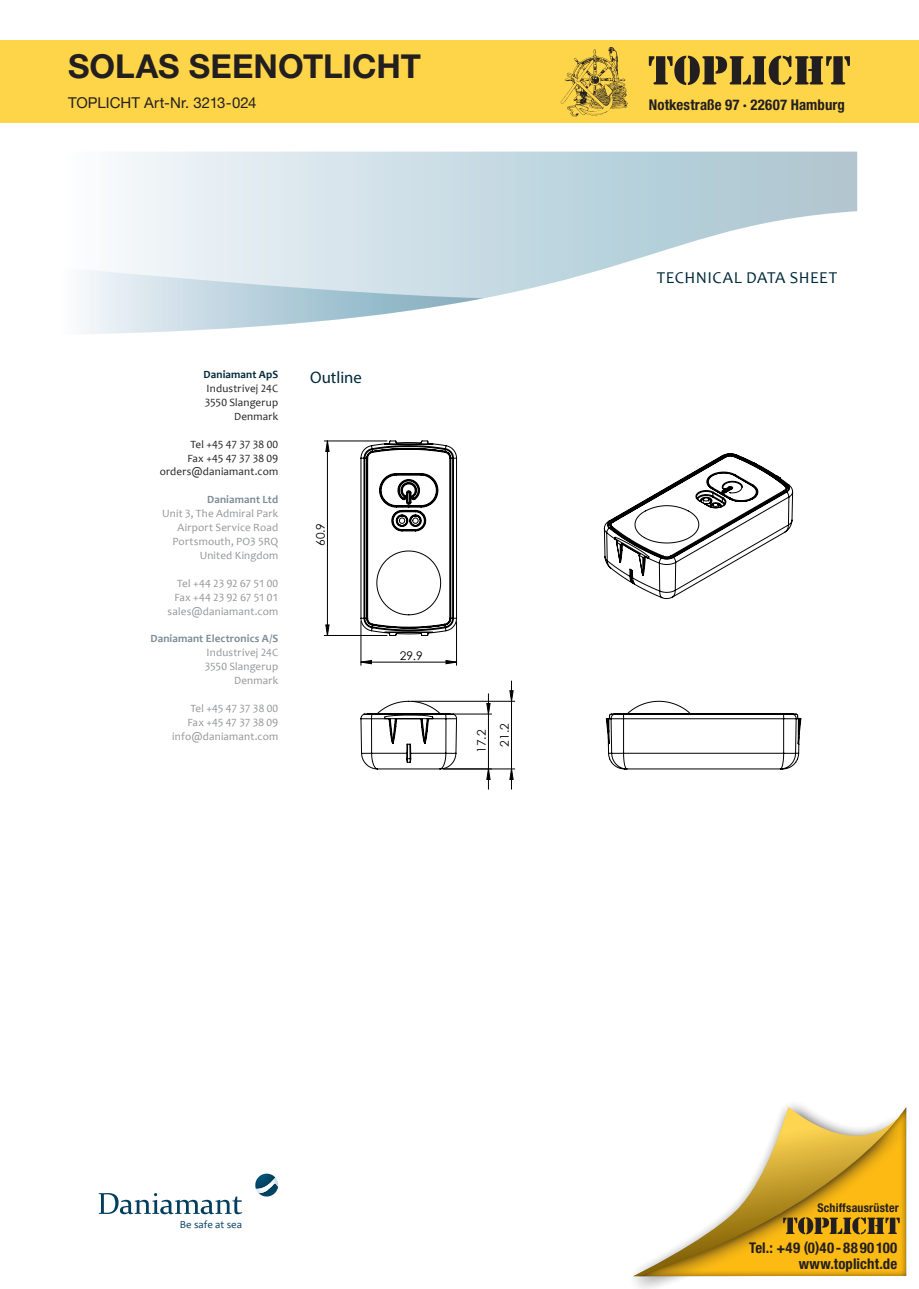
<style>
.page{position:relative;width:919px;height:1289px;background:#fff}
.page>*{position:absolute;margin:0;border:0;box-sizing:border-box;transform-origin:0 0}
.t1{font:700 33px "Helvetica Neue LTW1 G";color:#231f20}
.t2{font:16.65px "Candara";letter-spacing:.025em;color:#00293a}
.t3{font:16.65px "Myriad Pro";color:#00293a}
.t4{font:15px "Helvetica Neue LTW1 G";color:#231f20}
.t5{font:700 condensed 14.85px "Helvetica Neue LTW1 G";letter-spacing:.01em;color:#231f20}
.t6{font:700 condensed 14.7px/15.8px "Helvetica Neue LTW1 G";letter-spacing:.01em;color:#231f20;text-align:right}
.t7{font:700 condensed 12px "Helvetica Neue LTW1 G";letter-spacing:.015em;color:#231f20}
.t8{font:11.85px "Century Gothic";color:#000}
.t9{font:11.1px/14px "Candara";letter-spacing:.015em;color:#939598;text-align:right}
.t10{font:11.1px/14px "Candara";letter-spacing:.015em;color:#231f20;text-align:right}
.t11{font:700 11.1px "Candara";letter-spacing:.01em;color:#7c8c96}
.t12{font:700 11.1px "Candara";letter-spacing:.01em;color:#00293a}
.t13{font:10.65px "Candara";color:#003e5e}
</style>
<div class="page">
<hr style="left:453px;top:713px;width:38px;height:1px;background:#000">
<hr style="left:324px;top:635px;width:63px;height:1px;background:#000">
<hr style="left:324px;top:440px;width:63px;height:1px;background:#000">
<hr style="left:412px;top:701px;width:102px;height:1px;background:#000">
<hr style="left:443px;top:768px;width:71px;height:1px;background:#000">
<svg style="left:326px;top:441px;width:164px;height:338px"></svg>
<svg style="left:509px;top:681px;width:4px;height:108px"></svg>
<svg style="left:360px;top:700px;width:97px;height:69px"></svg>
<svg style="left:605px;top:700px;width:196px;height:70px"></svg>
<svg style="left:360px;top:440px;width:97px;height:199px"></svg>
<svg style="left:603px;top:453px;width:190px;height:146px"></svg>
<svg style="left:123px;top:151px;width:734px;height:147px"></svg>
<svg style="left:83px;top:267px;width:401px;height:67px"></svg>
<svg style="left:99px;top:1193px;width:143px;height:21px"></svg>
<svg style="left:255px;top:1173px;width:23px;height:23px"></svg>
<div style="left:0;top:41px;width:918px;height:82px;background:#fed549"></div>
<svg style="left:560px;top:47px;width:67px;height:70px"></svg>
<svg style="left:648px;top:56px;width:201px;height:29px"></svg>
<hr style="left:0;top:699px;width:1px;height:39px;background:#231f20">
<div style="left:626px;top:1098px;width:292px;height:190px;background:#231f20;opacity:.7"></div>
<svg style="left:633px;top:1106px;width:273px;height:170px"></svg>
<h1 class="t1" style="left:68px;top:45px;width:354px">SOLAS SEENOTLICHT</h1>
<h3 class="t4" style="left:68px;top:93px;width:190px">TOPLICHT Art-Nr. 3213-024</h3>
<p class="t12" style="left:203px;top:367px;width:76px">Daniamant ApS</p>
<p class="t10" style="left:205px;top:381px;width:75px">Industrivej 24C<br>3550 Slangerup<br>Denmark</p>
<p class="t10" style="left:160px;top:437px;width:120px">Tel +45 47 37 38 00<br>Fax +45 47 37 38 09 orders@daniamant.com</p>
<p class="t11" style="left:207px;top:492px;width:73px">Daniamant Ltd</p>
<p class="t9" style="left:162px;top:506px;width:118px">Unit 3, The Admiral Park<br>Airport Service Road<br>Portsmouth, PO3 5RQ<br>United Kingdom</p>
<p class="t9" style="left:168px;top:576px;width:112px">Tel +44 23 92 67 51 00<br>Fax +44 23 92 67 51 01 sales@daniamant.com</p>
<p class="t11" style="left:150px;top:632px;width:129px">Daniamant Electronics A/S</p>
<p class="t9" style="left:205px;top:645px;width:75px">Industrivej 24C<br>3550 Slangerup<br>Denmark</p>
<p class="t9" style="left:172px;top:701px;width:107px">Tel +45 47 37 38 00<br>Fax +45 47 37 38 09 info@daniamant.com</p>
<h2 class="t3" style="left:310px;top:367px;width:53px">Outline</h2>
<p class="t8" style="left:312px;top:546px;width:25px;rotate:-90deg">60.9</p>
<p class="t8" style="left:399px;top:647px;width:25px">29.9</p>
<p class="t8" style="left:473px;top:753px;width:25px;rotate:-90deg">17.2</p>
<p class="t8" style="left:496px;top:746px;width:25px;rotate:-90deg">21.2</p>
<h3 class="t5" style="left:648px;top:95px;width:198px">Notkestraße 97 · 22607 Hamburg</h3>
<h2 class="t2" style="left:656px;top:267px;width:182px">TECHNICAL DATA SHEET</h2>
<p class="t13" style="left:180px;top:1218px;width:64px">Be safe at sea</p>
<p class="t7" style="left:817px;top:1200px;width:83px">Schiffsausrüster</p>
<p class="t7" style="left:838px;top:1200px;width:8px">f</p>
<h3 class="t6" style="left:749px;top:1239px;width:150px">Tel.: +49 (0)40-8890100 www.toplicht.de</h3>
</div>
